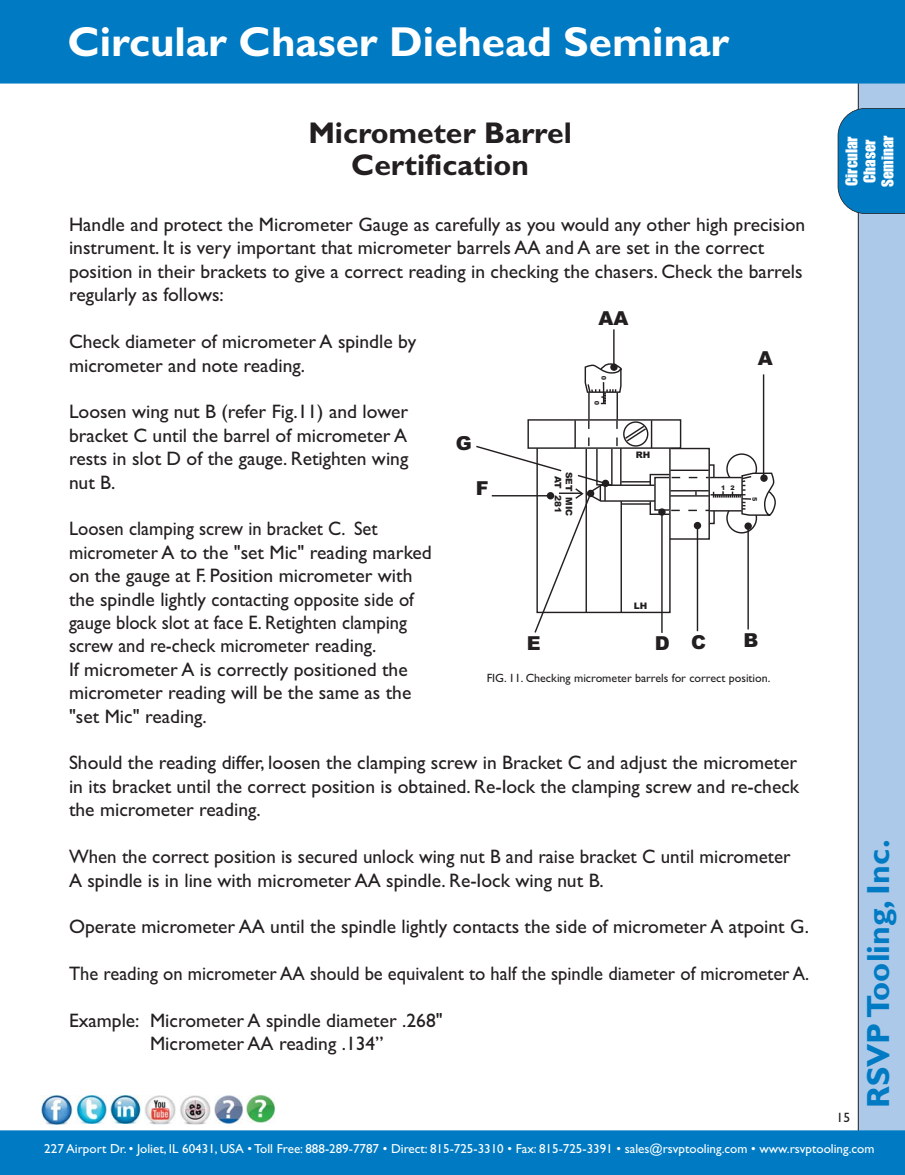
<style>
.page{position:relative;width:905px;height:1175px;background:#fff}
.page>*{position:absolute;margin:0;border:0;box-sizing:border-box;transform-origin:0 0}
.t1{font:700 42px "Gill Sans";color:#fff}
.t2{font:700 32.1px "Gill Sans";color:#007bc3}
.t3{font:700 30px/31.5px "Gill Sans";color:#231f20;text-align:center}
.t4{font:19.5px/23.4px "Gill Sans";color:#231f20}
.t5{font:19.5px/23.4px "Gill Sans";color:#231f20;scale:.95 1}
.t6{font:900 19.2px "Arial";color:#231f20}
.t7{font:15px/18px "Impact";color:#fff}
.t8{font:13.5px "Gill Sans";color:#231f20}
.t9{font:13.05px "Gill Sans";color:#fff}
.t10{font:12px "Gill Sans";color:#231f20}
.t11{font:900 9px/11.1px "Arial";color:#231f20;text-align:center}
.t12{font:900 6.3px "Arial";color:#231f20}
</style>
<div class="page">
<div style="left:857px;top:84px;width:47px;height:1046px;background:#adc9e9"></div>
<div style="left:0;top:1130px;width:904px;height:44px;background:#007bc3"></div>
<div style="left:0;top:0;width:904px;height:84px;background:#007bc3"></div>
<svg style="left:837px;top:108px;width:67px;height:106px;background:#0f80c2"></svg>
<hr style="left:613px;top:329px;width:1px;height:38px;background:#231f20">
<svg style="left:476px;top:363px;width:299px;height:270px"></svg>
<hr style="left:492px;top:495px;width:58px;height:1px;background:#231f20">
<svg style="left:48px;top:1124px;width:17px;height:1px"></svg>
<img style="left:41px;top:1095px;width:31px;height:29px">
<svg style="left:116px;top:1123px;width:19px;height:1px"></svg>
<img style="left:110px;top:1095px;width:32px;height:28px">
<svg style="left:82px;top:1123px;width:19px;height:1px"></svg>
<img style="left:75px;top:1095px;width:32px;height:28px">
<img style="left:145px;top:1095px;width:30px;height:29px">
<svg style="left:219px;top:1104px;width:24px;height:20px"></svg>
<img style="left:214px;top:1095px;width:28px;height:28px">
<svg style="left:251px;top:1103px;width:24px;height:20px"></svg>
<img style="left:246px;top:1095px;width:28px;height:27px">
<img style="left:180px;top:1095px;width:30px;height:29px">
<h1 class="t1" style="left:68px;top:27px;width:663px">Circular Chaser Diehead Seminar</h1>
<h3 class="t3" style="left:308px;top:121px;width:265px">Micrometer Barrel<br>Certification</h3>
<p class="t4" style="left:69px;top:215px;width:737px">Handle and protect the Micrometer Gauge as carefully as you would any other high precision instrument. It is very important that micrometer barrels AA and A are set in the correct position in their brackets to give a correct reading in checking the chasers. Check the barrels regularly as follows:</p>
<p class="t4" style="left:69px;top:332px;width:349px">Check diameter of micrometer A spindle by micrometer and note reading.</p>
<p class="t4" style="left:69px;top:402px;width:341px;text-align:justify">Loosen wing nut B (refer Fig.11) and lower bracket C until the barrel of micrometer A rests in slot D of the gauge. Retighten wing nut B.</p>
<p class="t5" style="left:69px;top:519px;width:383px">Loosen clamping screw in bracket C. Set micrometer A to the "set Mic" reading marked on the gauge at F. Position micrometer with the spindle lightly contacting opposite side of gauge block slot at face E. Retighten clamping screw and re-check micrometer reading.<br>If micrometer A is correctly positioned the micrometer reading will be the same as the "set Mic" reading.</p>
<p class="t4" style="left:69px;top:753px;width:731px;text-align:justify">Should the reading differ, loosen the clamping screw in Bracket C and adjust the micrometer in its bracket until the correct position is obtained. Re-Iock the clamping screw and re-check the micrometer reading.</p>
<p class="t4" style="left:69px;top:847px;width:723px">When the correct position is secured unlock wing nut B and raise bracket C until micrometer<br>A spindle is in line with micrometer AA spindle. Re-Iock wing nut B.</p>
<p class="t4" style="left:69px;top:917px;width:741px">Operate micrometer AA until the spindle lightly contacts the side of micrometer A atpoint G.</p>
<p class="t5" style="left:69px;top:964px;width:780px">The reading on micrometer AA should be equivalent to half the spindle diameter of micrometer A.</p>
<p class="t4" style="left:150px;top:1010px;width:294px;text-indent:-81px">Example: Micrometer A spindle diameter .268"<br>Micrometer AA reading .134”</p>
<p class="t6" style="left:598px;top:312px;width:31px">AA</p>
<p class="t6" style="left:757px;top:351px;width:16px">A</p>
<p class="t12" style="left:601px;top:380px;width:6px;rotate:-90deg">0</p>
<p class="t12" style="left:594px;top:405px;width:6px;rotate:-90deg">0</p>
<p class="t6" style="left:456px;top:436px;width:18px">G</p>
<p class="t11" style="left:635px;top:450px;width:16px">RH</p>
<p class="t11" style="left:573px;top:472px;width:46px;rotate:90deg">SET MIC<br>AT 281</p>
<p class="t6" style="left:476px;top:481px;width:14px">F</p>
<p class="t12" style="left:721px;top:486px;width:6px">1</p>
<p class="t12" style="left:730px;top:486px;width:6px">2</p>
<p class="t12" style="left:757px;top:497px;width:6px;rotate:90deg">5</p>
<p class="t11" style="left:633px;top:601px;width:15px">LH</p>
<p class="t6" style="left:527px;top:636px;width:15px">E</p>
<p class="t6" style="left:655px;top:635px;width:53px">D C</p>
<p class="t6" style="left:743px;top:633px;width:16px">B</p>
<p class="t10" style="left:486px;top:674px;width:285px">FIG. 11. Checking micrometer barrels for correct position.</p>
<p class="t7" style="left:843px;top:187px;width:53px;rotate:-90deg">Circular<br>Chaser<br>Seminar</p>
<h2 class="t2" style="left:867px;top:1107px;width:270px;rotate:-90deg">RSVP Tooling, Inc.</h2>
<p class="t8" style="left:836px;top:1112px;width:15px">15</p>
<p class="t9" style="left:44px;top:1143px;width:831px">227 Airport Dr. • Joliet, IL 60431, USA • Toll Free: 888-289-7787 • Direct: 815-725-3310 • Fax: 815-725-3391 • sales@rsvptooling.com • www.rsvptooling.com</p>
</div>
